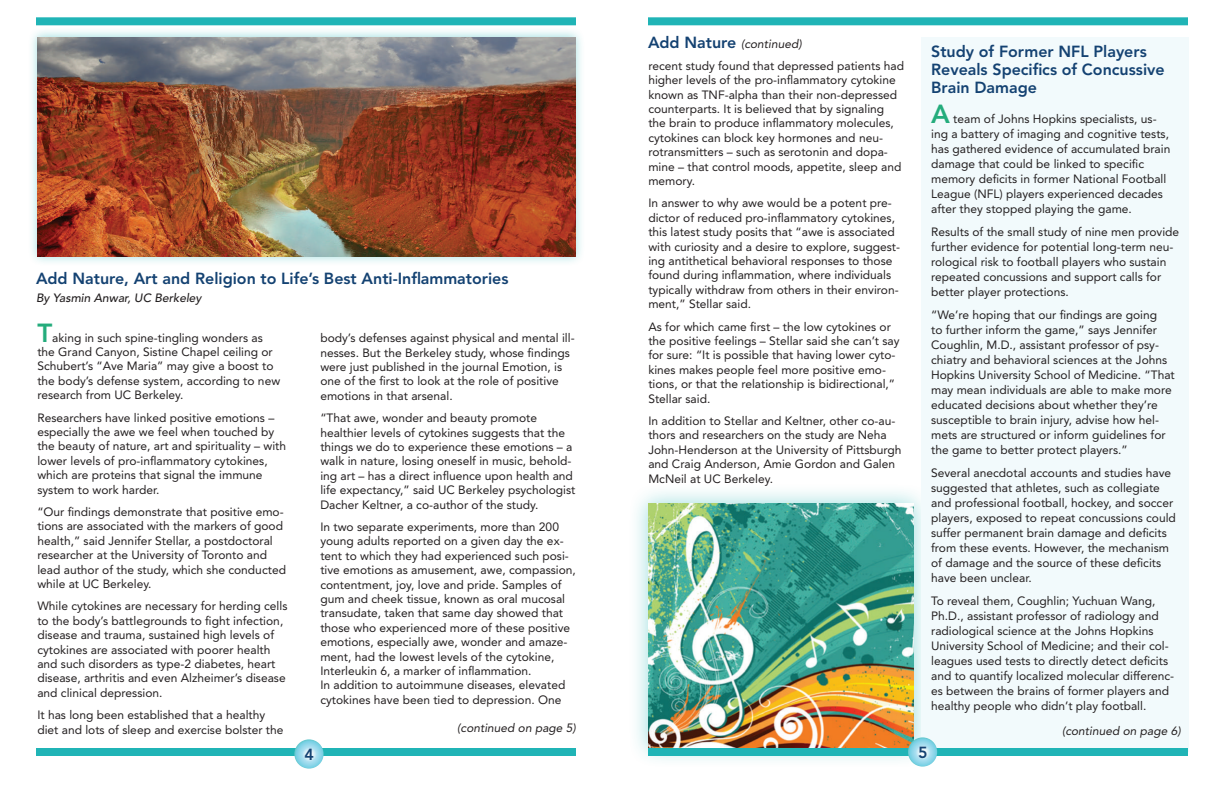
<style>
.page{position:relative;width:1224px;height:792px;background:#fff}
.page>*{position:absolute;margin:0;border:0;box-sizing:border-box;transform-origin:0 0}
.t1{font:800 16px/18px "Avenir LT Std";color:#144272}
.t2{font:12px/14.4px "Avenir";color:#231f20}
.t3{font:italic 12px "Avenir";color:#231f20}
.t4{font:italic 500 12px "Avenir";color:#231f20}
.s1{font-family:"Avenir LT Std";font-weight:800;font-size:26px;color:#24ac7c}
.s2{font-family:"Avenir LT Std";font-weight:800;font-style:normal;font-size:16px;color:#144272}
</style>
<div class="page">
<div style="left:628px;top:483px;width:306px;height:285px;background:#20b4b6;opacity:.45"></div>
<img style="left:648px;top:503px;width:266px;height:245px">
<div style="left:922px;top:37px;width:267px;height:715px;background:#f2fafc"></div>
<div style="left:648px;top:17px;width:540px;height:8px;background:#20b4b6"></div>
<div style="left:36px;top:17px;width:540px;height:8px;background:#20b4b6"></div>
<div style="left:36px;top:748px;width:540px;height:8px;background:#20b4b6"></div>
<div style="left:648px;top:748px;width:540px;height:8px;background:#20b4b6"></div>
<svg style="left:294px;top:739px;width:30px;height:30px"></svg>
<svg style="left:908px;top:737px;width:29px;height:30px"></svg>
<div style="left:27px;top:27px;width:558px;height:239px;background:#20b4b6;opacity:.45"></div>
<img style="left:37px;top:37px;width:538px;height:219px">
<h1 class="t1" style="left:36px;top:270px;width:474px">Add Nature, Art and Religion to Life’s Best Anti-Inflammatories</h1>
<p class="t4" style="left:36px;top:291px;width:167px">By Yasmin Anwar, UC Berkeley</p>
<p class="t2" style="left:37px;top:330px;width:244px"><span class="s1">T</span>aking in such spine-tingling wonders as the Grand Canyon, Sistine Chapel ceiling or Schubert’s “Ave Maria” may give a boost to the body’s defense system, according to new research from UC Berkeley.</p>
<p class="t2" style="left:37px;top:410px;width:250px">Researchers have linked positive emotions – especially the awe we feel when touched by the beauty of nature, art and spirituality – with lower levels of pro-inflammatory cytokines, which are proteins that signal the immune system to work harder.</p>
<p class="t2" style="left:37px;top:505px;width:250px">“Our findings demonstrate that positive emo&shy;tions are associated with the markers of good health,” said Jennifer Stellar, a postdoctoral researcher at the University of Toronto and lead author of the study, which she conducted while at UC Berkeley.</p>
<p class="t2" style="left:37px;top:599px;width:252px">While cytokines are necessary for herding cells to the body’s battlegrounds to fight infection, disease and trauma, sustained high levels of cytokines are associated with poorer health and such disorders as type-2 diabetes, heart disease, arthritis and even Alzheimer’s disease and clinical depression.</p>
<p class="t2" style="left:37px;top:708px;width:248px">It has long been established that a healthy diet and lots of sleep and exercise bolster the</p>
<p class="t2" style="left:320px;top:331px;width:256px">body’s defenses against physical and mental ill&shy;nesses. But the Berkeley study, whose findings were just published in the journal Emotion, is one of the first to look at the role of positive emotions in that arsenal.</p>
<p class="t2" style="left:320px;top:411px;width:257px">“That awe, wonder and beauty promote healthier levels of cytokines suggests that the things we do to experience these emotions – a walk in nature, losing oneself in music, behold&shy;ing art – has a direct influence upon health and life expectancy,” said UC Berkeley psychologist Dacher Keltner, a co-author of the study.</p>
<p class="t2" style="left:320px;top:520px;width:257px">In two separate experiments, more than 200 young adults reported on a given day the ex&shy;tent to which they had experienced such posi&shy;tive emotions as amusement, awe, compassion, contentment, joy, love and pride. Samples of gum and cheek tissue, known as oral mucosal transudate, taken that same day showed that those who experienced more of these positive emotions, especially awe, wonder and amaze&shy;ment, had the lowest levels of the cytokine, Interleukin 6, a marker of inflammation.<br>In addition to autoimmune diseases, elevated cytokines have been tied to depression. One</p>
<p class="t3" style="left:457px;top:721px;width:120px">(continued on page 5)</p>
<p class="t3" style="left:648px;top:37px;width:155px"><span class="s2">Add Nature</span> (continued)</p>
<p class="t2" style="left:648px;top:58px;width:257px">recent study found that depressed patients had higher levels of the pro-inflammatory cytokine known as TNF-alpha than their non-depressed counterparts. It is believed that by signaling the brain to produce inflammatory molecules, cytokines can block key hormones and neu&shy;rotransmitters – such as serotonin and dopa&shy;mine – that control moods, appetite, sleep and memory.</p>
<p class="t2" style="left:648px;top:196px;width:253px">In answer to why awe would be a potent pre&shy;dictor of reduced pro-inflammatory cytokines, this latest study posits that “awe is associated with curiosity and a desire to explore, suggest&shy;ing antithetical behavioral responses to those found during inflammation, where individuals typically withdraw from others in their environ&shy;ment,” Stellar said.</p>
<p class="t2" style="left:648px;top:319px;width:253px">As for which came first – the low cytokines or the positive feelings – Stellar said she can’t say for sure: “It is possible that having lower cyto&shy;kines makes people feel more positive emo&shy;tions, or that the relationship is bidirectional,” Stellar said.</p>
<p class="t2" style="left:648px;top:414px;width:255px">In addition to Stellar and Keltner, other co-au&shy;thors and researchers on the study are Neha John-Henderson at the University of Pittsburgh and Craig Anderson, Amie Gordon and Galen McNeil at UC Berkeley.</p>
<h1 class="t1" style="left:931px;top:43px;width:235px">Study of Former NFL Players<br>Reveals Specifics of Concussive<br>Brain Damage</h1>
<p class="t2" style="left:931px;top:112px;width:241px;line-height:15px"><span class="s1">A</span> team of Johns Hopkins specialists, us&shy;ing a battery of imaging and cognitive tests, has gathered evidence of accumulated brain damage that could be linked to specific memory deficits in former National Football League (NFL) players experienced decades after they stopped playing the game.</p>
<p class="t2" style="left:931px;top:225px;width:250px;line-height:15px">Results of the small study of nine men provide further evidence for potential long-term neu&shy;rological risk to football players who sustain repeated concussions and support calls for better player protections.</p>
<p class="t2" style="left:931px;top:308px;width:245px;line-height:15px">“We’re hoping that our findings are going<br>to further inform the game,” says Jennifer Coughlin, M.D., assistant professor of psy&shy;chiatry and behavioral sciences at the Johns Hopkins University School of Medicine. “That may mean individuals are able to make more educated decisions about whether they’re susceptible to brain injury, advise how hel&shy;mets are structured or inform guidelines for the game to better protect players.”</p>
<p class="t2" style="left:931px;top:466px;width:246px;line-height:15px">Several anecdotal accounts and studies have suggested that athletes, such as collegiate and professional football, hockey, and soccer players, exposed to repeat concussions could suffer permanent brain damage and deficits from these events. However, the mechanism of damage and the source of these deficits have been unclear.</p>
<p class="t2" style="left:931px;top:594px;width:245px;line-height:15px">To reveal them, Coughlin; Yuchuan Wang, Ph.D., assistant professor of radiology and radiological science at the Johns Hopkins University School of Medicine; and their col&shy;leagues used tests to directly detect deficits and to quantify localized molecular differenc&shy;es between the brains of former players and healthy people who didn’t play football.</p>
<p class="t3" style="left:1062px;top:724px;width:120px">(continued on page 6)</p>
<h1 class="t1" style="left:304px;top:745px;width:11px">4</h1>
<h1 class="t1" style="left:918px;top:743px;width:11px">5</h1>
</div>
